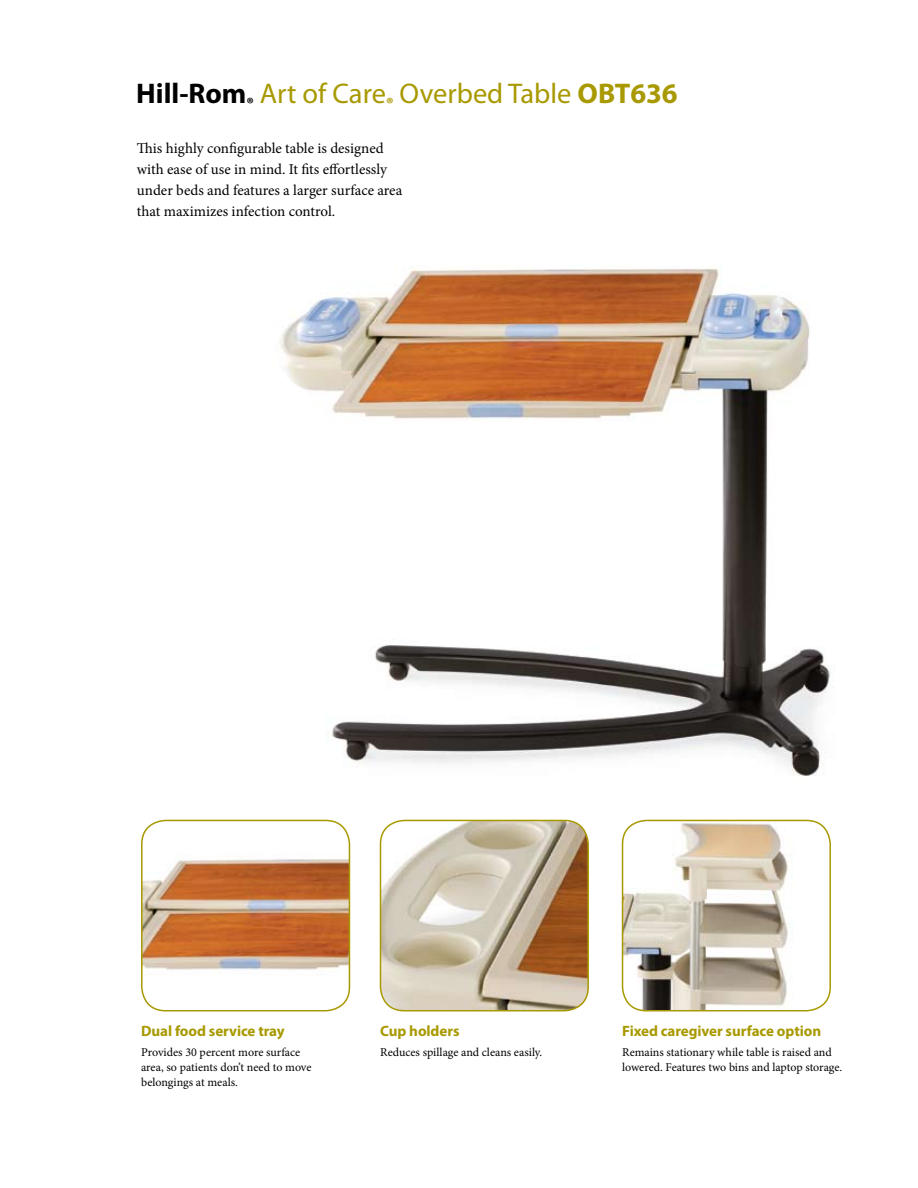
<style>
.page{position:relative;width:918px;height:1188px;background:#fff}
.page>*{position:absolute;margin:0;border:0;box-sizing:border-box;transform-origin:0 0}
.t1{font:28.5px "Myriad Pro";color:#a89900}
.t2{font:15px/21px "Minion Pro";color:#000}
.t3{font:700 15px "Myriad Pro";letter-spacing:-.005em;color:#a89900}
.t4{font:12px/15px "Minion Pro";letter-spacing:-.005em;color:#000}
.s1{font-weight:700;color:#000}
.s2{font-weight:700}
</style>
<div class="page">
<img style="left:279px;top:266px;width:554px;height:510px">
<img style="left:142px;top:820px;width:207px;height:191px">
<div style="left:141px;top:820px;width:209px;height:191px;border:2px solid #a89900;border-radius:24px"></div>
<img style="left:381px;top:820px;width:207px;height:191px">
<div style="left:380px;top:820px;width:209px;height:191px;border:2px solid #a89900;border-radius:24px"></div>
<img style="left:623px;top:820px;width:207px;height:191px">
<div style="left:622px;top:820px;width:209px;height:191px;border:2px solid #a89900;border-radius:24px"></div>
<h1 class="t1" style="left:136px;top:78px;width:543px"><span class="s1">Hill-Rom</span><sub>®</sub> Art of Care<sub>®</sub> Overbed Table <span class="s2">OBT636</span></h1>
<p class="t2" style="left:137px;top:138px;width:267px">This highly configurable table is designed with ease of use in mind. It fits effortlessly under beds and features a larger surface area that maximizes infection control.</p>
<p class="t3" style="left:141px;top:1022px;width:145px">Dual food service tray</p>
<p class="t4" style="left:141px;top:1045px;width:172px">Provides 30 percent more surface area, so patients don’t need to move belongings at meals.</p>
<p class="t3" style="left:380px;top:1022px;width:81px">Cup holders</p>
<p class="t4" style="left:380px;top:1045px;width:164px">Reduces spillage and cleans easily.</p>
<p class="t3" style="left:622px;top:1022px;width:201px">Fixed caregiver surface option</p>
<p class="t4" style="left:622px;top:1045px;width:222px">Remains stationary while table is raised and lowered. Features two bins and laptop storage.</p>
</div>
